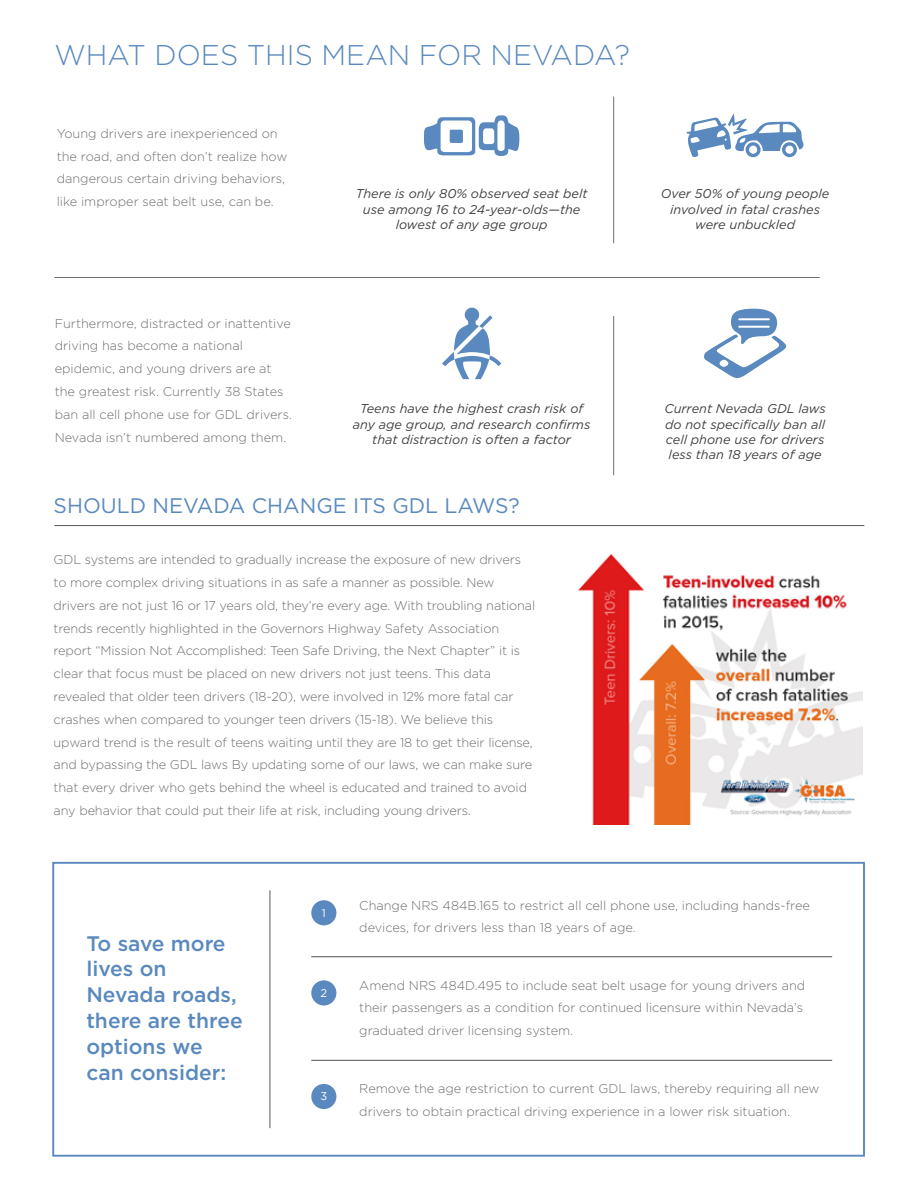
<style>
.page{position:relative;width:918px;height:1188px;background:#fff}
.page>*{position:absolute;margin:0;border:0;box-sizing:border-box;transform-origin:0 0}
.t1{font:300 28.5px "Gotham";color:#5989be}
.t2{font:500 21px/25.8px "Gotham";color:#5989be}
.t3{font:21px "Gotham";color:#5989be}
.t4{font:300 12.75px/22.8px "Gotham";letter-spacing:-.01em;color:#6d6e71}
.t5{font:italic 12.75px/15.3px "Gotham HTF";color:#414042;text-align:center}
.t6{font:11.25px "Gotham HTF";color:#fff}
</style>
<div class="page">
<div style="left:52px;top:862px;width:813px;height:295px;border:2px solid #5989be"></div>
<hr style="left:311px;top:956px;width:521px;height:1px;background:#58595b">
<hr style="left:311px;top:1060px;width:521px;height:1px;background:#58595b">
<div style="left:311px;top:900px;width:25px;height:25px;background:#5989be;border-radius:50%"></div>
<div style="left:311px;top:980px;width:25px;height:26px;background:#5989be;border-radius:50%"></div>
<div style="left:311px;top:1084px;width:25px;height:25px;background:#5989be;border-radius:50%"></div>
<hr style="left:270px;top:890px;width:1px;height:238px;background:#58595b">
<svg style="left:424px;top:115px;width:95px;height:41px"></svg>
<svg style="left:704px;top:309px;width:83px;height:69px"></svg>
<svg style="left:687px;top:114px;width:117px;height:43px"></svg>
<svg style="left:442px;top:307px;width:59px;height:72px"></svg>
<hr style="left:613px;top:96px;width:1px;height:147px;background:#6d6e71">
<hr style="left:613px;top:316px;width:1px;height:159px;background:#6d6e71">
<hr style="left:54px;top:277px;width:766px;height:1px;background:#6d6e71">
<hr style="left:54px;top:525px;width:810px;height:1px;background:#58595b">
<img style="left:578px;top:553px;width:284px;height:272px">
<h1 class="t1" style="left:54px;top:40px;width:577px">WHAT DOES THIS MEAN FOR NEVADA?</h1>
<p class="t4" style="left:57px;top:122px;width:232px">Young drivers are inexperienced on the road, and often don’t realize how dangerous certain driving behaviors, like improper seat belt use, can be.</p>
<p class="t5" style="left:356px;top:186px;width:233px">There is only 80% observed seat belt use among 16 to 24-year-olds—the lowest of any age group</p>
<p class="t5" style="left:661px;top:186px;width:170px">Over 50% of young people involved in fatal crashes were unbuckled</p>
<p class="t4" style="left:55px;top:312px;width:239px">Furthermore, distracted or inattentive driving has become a national epidemic, and young drivers are at the greatest risk. Currently 38 States ban all cell phone use for GDL drivers.<br>Nevada isn’t numbered among them.</p>
<p class="t5" style="left:353px;top:401px;width:239px">Teens have the highest crash risk of any age group, and research confirms that distraction is often a factor</p>
<h2 class="t3" style="left:54px;top:494px;width:467px">SHOULD NEVADA CHANGE ITS GDL LAWS?</h2>
<p class="t4" style="left:54px;top:548px;width:483px">GDL systems are intended to gradually increase the exposure of new drivers to more complex driving situations in as safe a manner as possible. New drivers are not just 16 or 17 years old, they’re every age. With troubling national trends recently highlighted in the Governors Highway Safety Association report “Mission Not Accomplished: Teen Safe Driving, the Next Chapter” it is clear that focus must be placed on new drivers not just teens. This data revealed that older teen drivers (18-20), were involved in 12% more fatal car crashes when compared to younger teen drivers (15-18). We believe this upward trend is the result of teens waiting until they are 18 to get their license, and bypassing the GDL laws By updating some of our laws, we can make sure that every driver who gets behind the wheel is educated and trained to avoid any behavior that could put their life at risk, including young drivers.</p>
<p class="t5" style="left:664px;top:401px;width:163px;text-align:justify">Current Nevada GDL laws do not specifically ban all cell phone use for drivers less than 18 years of age</p>
<h2 class="t2" style="left:86px;top:930px;width:158px">To save more lives on<br>Nevada roads, there are three options we can consider:</h2>
<p class="t6" style="left:322px;top:906px;width:6px">1</p>
<p class="t6" style="left:321px;top:987px;width:8px">2</p>
<p class="t6" style="left:320px;top:1090px;width:8px">3</p>
<p class="t4" style="left:359px;top:893px;width:452px">Change NRS 484B.165 to restrict all cell phone use, including hands-free devices, for drivers less than 18 years of age.</p>
<p class="t4" style="left:359px;top:974px;width:447px">Amend NRS 484D.495 to include seat belt usage for young drivers and their passengers as a condition for continued licensure within Nevada’s graduated driver licensing system.</p>
<p class="t4" style="left:359px;top:1077px;width:462px">Remove the age restriction to current GDL laws, thereby requiring all new drivers to obtain practical driving experience in a lower risk situation.</p>
</div>
